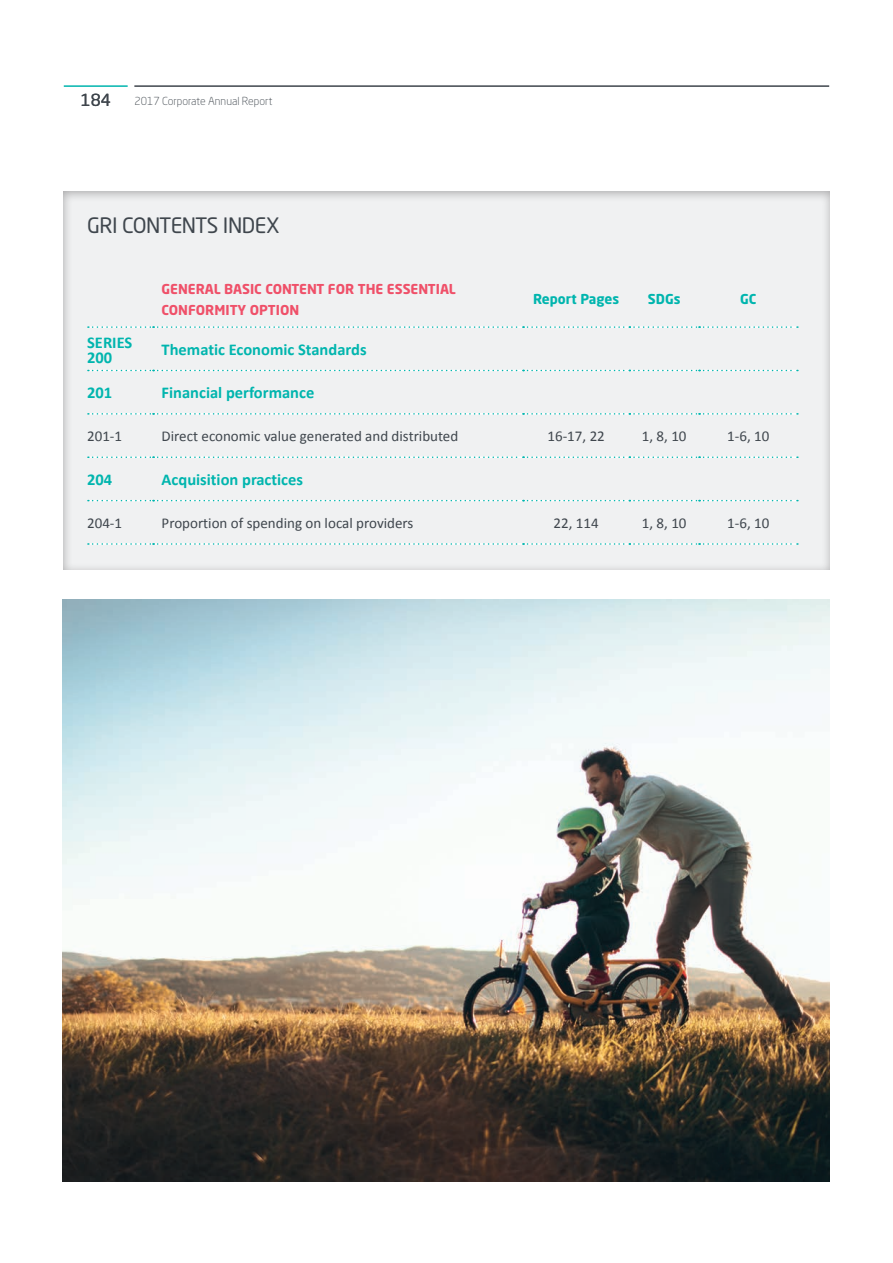
<style>
.page{position:relative;width:893px;height:1263px;background:#fff}
.page>*{position:absolute;margin:0;border:0;box-sizing:border-box;transform-origin:0 0}
.t1{font:21px "Neo Sans Std";letter-spacing:-.02em;color:#3f464d}
.t2{font:700 16.5px/15px "Calibri";color:#00b5ae}
.t3{font:16.5px "Neo Sans Std";color:#3f464d}
.t4{font:15px "Calibri";color:#3f464d}
.t5{font:700 13.5px/21px "Neo Sans Pro";color:#ef5069}
.t6{font:700 13.5px "Neo Sans Pro";color:#00b5ae}
.t7{font:300 10.95px "Neo Sans Std";color:#3f464d}
</style>
<div class="page">
<div style="left:52px;top:184px;width:778px;height:387px;background:#231f20;opacity:.35"></div>
<svg style="left:88px;top:326px;width:710px;height:2px"></svg>
<svg style="left:88px;top:370px;width:710px;height:1px"></svg>
<svg style="left:88px;top:413px;width:710px;height:2px"></svg>
<svg style="left:88px;top:456px;width:710px;height:2px"></svg>
<svg style="left:88px;top:500px;width:710px;height:1px"></svg>
<svg style="left:88px;top:543px;width:710px;height:2px"></svg>
<img style="left:63px;top:600px;width:766px;height:582px">
<hr style="left:134px;top:85px;width:695px;height:2px;background:#3f464d">
<hr style="left:64px;top:85px;width:64px;height:2px;background:#00b5ae">
<p class="t3" style="left:81px;top:90px;width:31px">184</p>
<p class="t7" style="left:134px;top:94px;width:140px">2017 Corporate Annual Report</p>
<h1 class="t1" style="left:87px;top:212px;width:194px">GRI CONTENTS INDEX</h1>
<p class="t5" style="left:162px;top:278px;width:296px">GENERAL BASIC CONTENT FOR THE ESSENTIAL<br>CONFORMITY OPTION</p>
<p class="t6" style="left:533px;top:290px;width:88px">Report Pages</p>
<p class="t6" style="left:648px;top:290px;width:34px">SDGs</p>
<p class="t6" style="left:740px;top:290px;width:18px">GC</p>
<p class="t2" style="left:87px;top:334px;width:47px">SERIES<br>200</p>
<p class="t2" style="left:162px;top:342px;width:206px">Thematic Economic Standards</p>
<p class="t2" style="left:87px;top:385px;width:27px">201</p>
<p class="t2" style="left:162px;top:385px;width:154px">Financial performance</p>
<p class="t4" style="left:87px;top:427px;width:37px">201-1</p>
<p class="t4" style="left:162px;top:427px;width:298px">Direct economic value generated and distributed</p>
<p class="t4" style="left:547px;top:427px;width:59px">16-17, 22</p>
<p class="t4" style="left:642px;top:427px;width:46px">1, 8, 10</p>
<p class="t4" style="left:727px;top:427px;width:44px">1-6, 10</p>
<p class="t2" style="left:87px;top:472px;width:27px">204</p>
<p class="t2" style="left:162px;top:472px;width:143px">Acquisition practices</p>
<p class="t4" style="left:87px;top:513px;width:37px">204-1</p>
<p class="t4" style="left:162px;top:513px;width:253px">Proportion of spending on local providers</p>
<p class="t4" style="left:554px;top:513px;width:47px">22, 114</p>
<p class="t4" style="left:642px;top:513px;width:46px">1, 8, 10</p>
<p class="t4" style="left:727px;top:513px;width:44px">1-6, 10</p>
</div>
